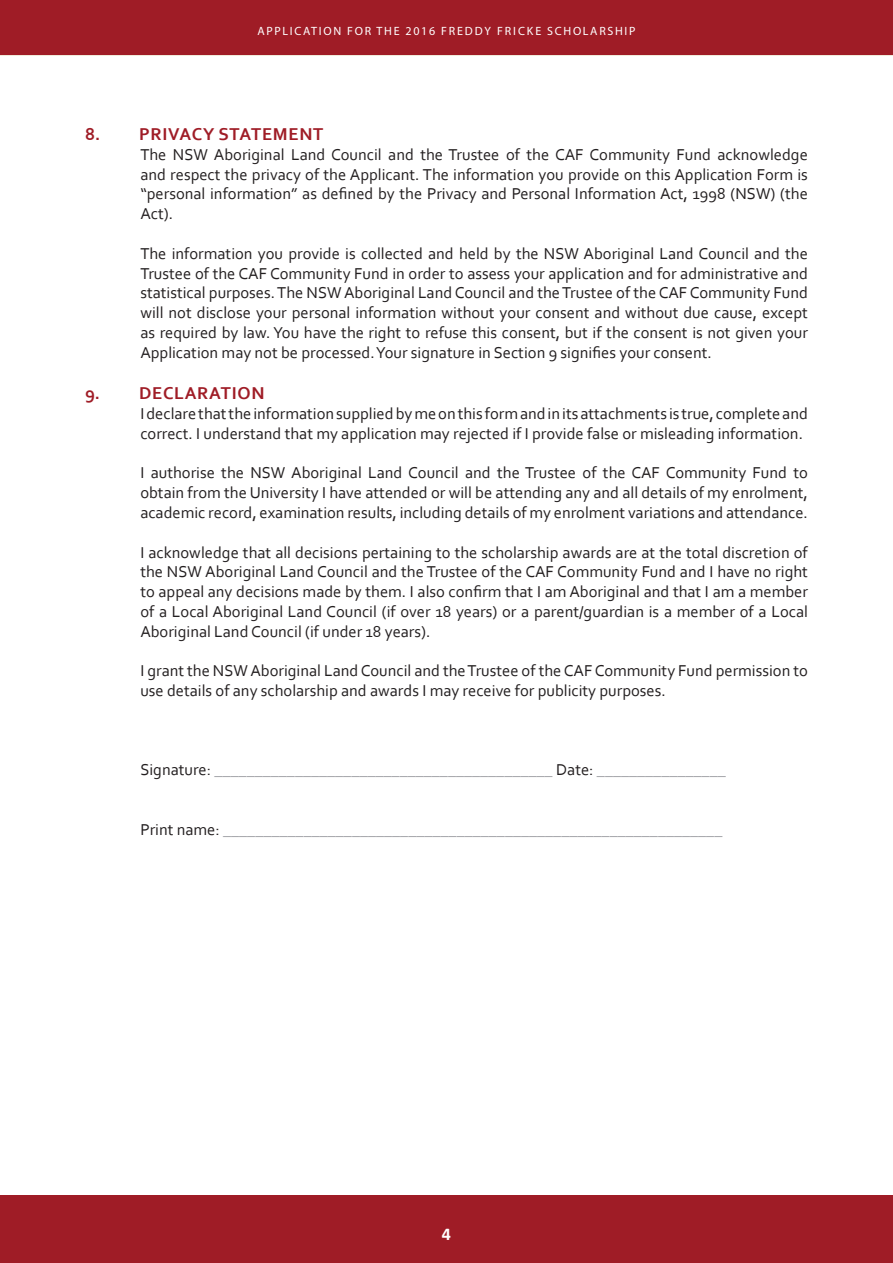
<style>
.page{position:relative;width:893px;height:1263px;background:#fff}
.page>*{position:absolute;margin:0;border:0;box-sizing:border-box;transform-origin:0 0}
.t1{font:700 18px "Corbel";letter-spacing:.04em;color:#9f1c26}
.t2{font:700 18px "Calibri";color:#fff}
.t3{font:16.5px/19.8px "Corbel";color:#231f20;text-align:justify}
.t4{font:16.5px "Corbel";color:#a8a9ad}
.t5{font:12px "Myriad Pro";letter-spacing:.14em;color:#fff}
.t6{font:9px "Corbel";letter-spacing:.14em;color:#fff}
.s1{color:#231f20}
</style>
<div class="page">
<div style="left:0;top:0;width:893px;height:55px;background:#9f1c26"></div>
<div style="left:0;top:1196px;width:893px;height:67px;background:#9f1c26"></div>
<p class="t5" style="left:257px;top:23px;width:255px">APPLICATION FOR THE 2016 FREDDY FRIC</p>
<p class="t5" style="left:527px;top:23px;width:110px">KE SCHOLARSHIP</p>
<p class="t6" style="left:287px;top:30px;width:322px">Application form for the Freddy Fricke Scholarship 2011</p>
<p class="t1" style="left:85px;top:123px;width:145px">8. PRIVACY STAT</p>
<p class="t1" style="left:262px;top:123px;width:50px">EMENT</p>
<p class="t3" style="left:140px;top:144px;width:669px">The NSW Aboriginal Land Council and the Trustee of the CAF Community Fund acknowledge and respect the privacy of the Applicant. The information you provide on this Application Form is “personal information” as defined by the Privacy and Personal Information Act, 1998 (NSW) (the Act).</p>
<p class="t3" style="left:140px;top:243px;width:669px">The information you provide is collected and held by the NSW Aboriginal Land Council and the Trustee of the CAF Community Fund in order to assess your application and for administrative and statistical purposes. The NSW Aboriginal Land Council and the Trustee of the CAF Community Fund will not disclose your personal information without your consent and without due cause, except as required by law. You have the right to refuse this consent, but if the consent is not given your Application may not be processed. Your signature in Section 9 signifies your consent.</p>
<p class="t1" style="left:85px;top:382px;width:113px">9. DECLARAT</p>
<p class="t1" style="left:232px;top:382px;width:20px">ION</p>
<p class="t3" style="left:140px;top:403px;width:669px">I declare that the information supplied by me on this form and in its attachments is true, complete and correct. I understand that my application may rejected if I provide false or misleading information.</p>
<p class="t3" style="left:140px;top:462px;width:669px">I authorise the NSW Aboriginal Land Council and the Trustee of the CAF Community Fund to obtain from the University I have attended or will be attending any and all details of my enrolment, academic record, examination results, including details of my enrolment variations and attendance.</p>
<p class="t3" style="left:140px;top:542px;width:669px">I acknowledge that all decisions pertaining to the scholarship awards are at the total discretion of the NSW Aboriginal Land Council and the Trustee of the CAF Community Fund and I have no right to appeal any decisions made by them. I also confirm that I am Aboriginal and that I am a member of a Local Aboriginal Land Council (if over 18 years) or a parent/guardian is a member of a Local Aboriginal Land Council (if under 18 years).</p>
<p class="t3" style="left:140px;top:660px;width:669px">I grant the NSW Aboriginal Land Council and the Trustee of the CAF Community Fund permission to use details of any scholarship and awards I may receive for publicity purposes.</p>
<p class="t4" style="left:140px;top:760px;width:587px"><span class="s1">Signature:</span> __________________________________________ <span class="s1">Date:</span> ________________</p>
<p class="t4" style="left:140px;top:819px;width:584px"><span class="s1">Print name:</span> ______________________________________________________________</p>
<p class="t2" style="left:442px;top:1222px;width:11px">4</p>
</div>
